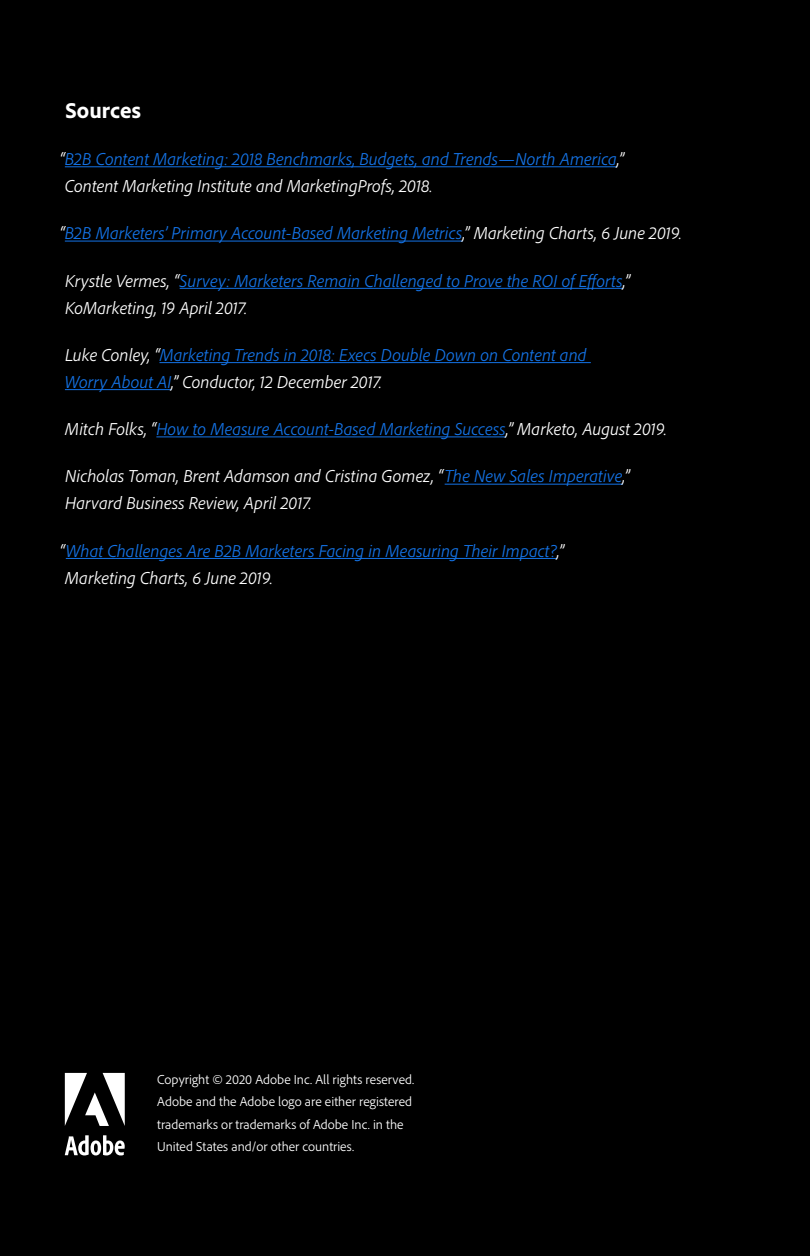
<style>
.page{position:relative;width:810px;height:1256px;background:#000}
.page>*{position:absolute;margin:0;border:0;box-sizing:border-box;transform-origin:0 0}
.Body_White{font:800 22.5px "Adobe Clean";color:#fff}
.Citations{font:italic 300 18px/27px "Adobe Clean";color:#1473e6}
.Citations-2{font:italic 300 18px/27px "Adobe Clean";letter-spacing:.005em;color:#fff}
.t1{font:300 13.5px/22.5px "Adobe Clean";color:#fff}
.s1{color:#fff}
.s2{color:#1473e6}
</style>
<div class="page">
<hr style="left:65px;top:166px;width:552px;height:1px;background:#1473e6">
<hr style="left:65px;top:241px;width:398px;height:1px;background:#1473e6">
<hr style="left:180px;top:288px;width:443px;height:1px;background:#1473e6">
<hr style="left:159px;top:362px;width:432px;height:1px;background:#1473e6">
<hr style="left:65px;top:389px;width:106px;height:1px;background:#1473e6">
<hr style="left:156px;top:436px;width:350px;height:1px;background:#1473e6">
<hr style="left:445px;top:484px;width:178px;height:1px;background:#1473e6">
<hr style="left:66px;top:558px;width:491px;height:1px;background:#1473e6">
<svg style="left:65px;top:1072px;width:60px;height:54px"></svg>
<svg style="left:65px;top:1135px;width:60px;height:20px"></svg>
<p class="Body_White" style="left:65px;top:95px;width:77px">Sources</p>
<p class="Citations" style="left:60px;top:145px;width:566px"><span class="s1">“</span>B2B Content Marketing: 2018 Benchmarks, Budgets, and Trends—North America<span class="s1">,”<br>Content Marketing Institute and MarketingProfs, 2018.</span></p>
<p class="Citations" style="left:60px;top:219px;width:624px"><span class="s1">“</span>B2B Marketers’ Primary Account-Based Marketing Metrics<span class="s1">,” Marketing Charts, 6 June 2019.</span></p>
<p class="Citations" style="left:65px;top:266px;width:566px"><span class="s1">Krystle Vermes, “</span>Survey: Marketers Remain Challenged to Prove the ROI of Efforts<span class="s1">,”<br>KoMarketing, 19 April 2017.</span></p>
<p class="Citations" style="left:65px;top:341px;width:523px"><span class="s1">Luke Conley, “</span>Marketing Trends in 2018: Execs Double Down on Content and<br>Worry About AI<span class="s1">,” Conductor, 12 December 2017.</span></p>
<p class="Citations" style="left:65px;top:415px;width:603px"><span class="s1">Mitch Folks, “</span>How to Measure Account-Based Marketing Success<span class="s1">,” Marketo, August 2019.</span></p>
<p class="Citations-2" style="left:65px;top:462px;width:566px">Nicholas Toman, Brent Adamson and Cristina Gomez, “<span class="s2">The New Sales Imperative</span>,”<br>Harvard Business Review, April 2017.</p>
<p class="Citations" style="left:60px;top:536px;width:506px"><span class="s1">“</span>What Challenges Are B2B Marketers Facing in Measuring Their Impact?<span class="s1">,”<br>Marketing Charts, 6 June 2019.</span></p>
<p class="t1" style="left:157px;top:1067px;width:259px">Copyright © 2020 Adobe Inc. All rights reserved.<br>Adobe and the Adobe logo are either registered trademarks or trademarks of Adobe Inc. in the United States and/or other countries.</p>
</div>
